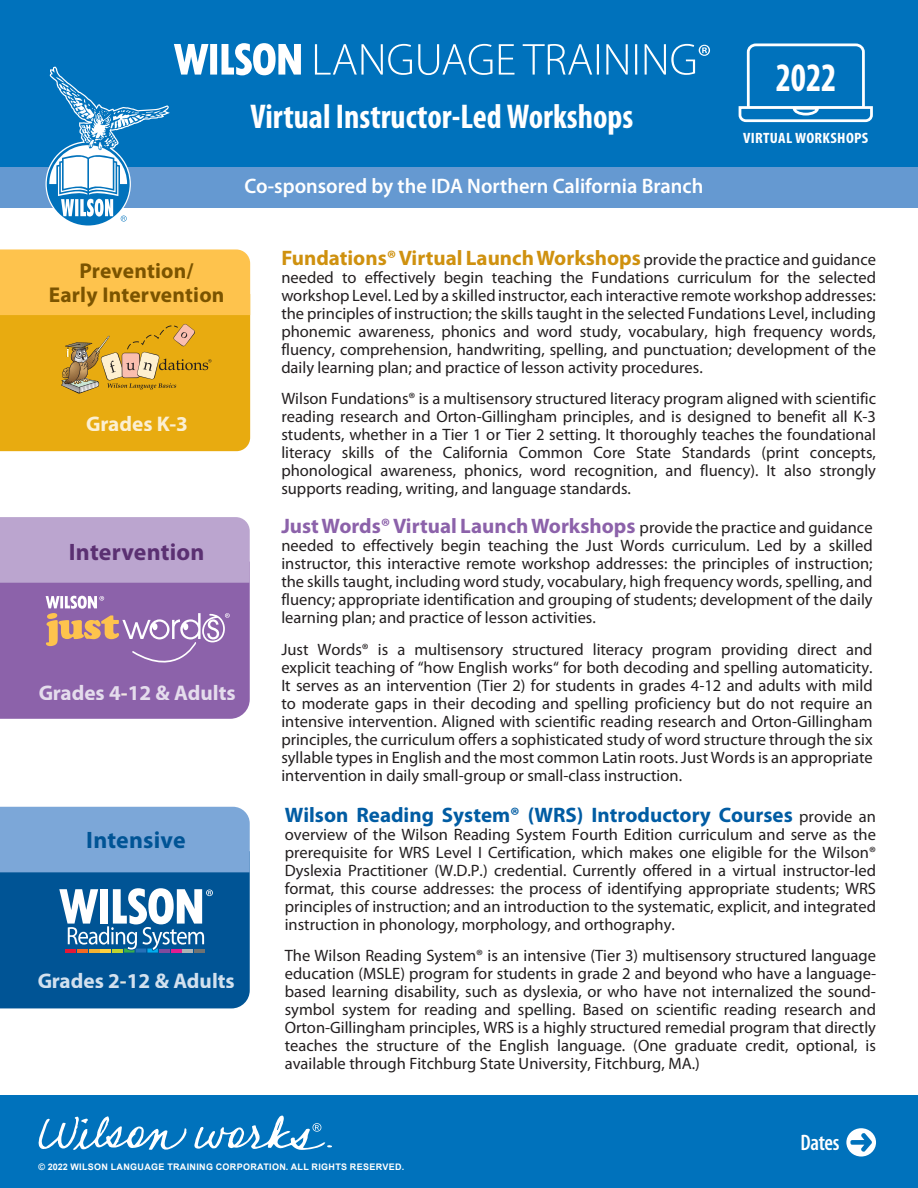
<style>
.page{position:relative;width:918px;height:1188px;background:#fff}
.page>*{position:absolute;margin:0;border:0;box-sizing:border-box;transform-origin:0 0}
.Head_0{font:700 condensed 40.5px "Myriad Pro";color:#fff;scale:.88 1}
.Head_0-2{font:700 condensed 34.5px "Myriad Pro";color:#fff}
.Sub_Head_1{font:700 23.85px "Myriad Pro";letter-spacing:.01em;color:#5b3072}
.Sub_Head_1-2{font:700 23.85px "Myriad Pro";letter-spacing:.01em;color:#005495}
.t1{font:600 condensed 22.5px "Myriad Pro";letter-spacing:-.015em;color:#fff}
.Sub_Head_1-3{font:700 21.45px/24.5px "Myriad Pro";letter-spacing:.01em;color:#7b5400;text-align:center}
.t2{font:700 21.15px "Myriad Pro";color:#eaf1f9}
.t3{font:700 21.15px "Myriad Pro";color:#efeaf4}
.t4{font:700 21.15px "Myriad Pro";color:#fef7e9}
.t5{font:700 21px "Myriad Pro";color:#cf910f}
.t6{font:700 21px "Myriad Pro";color:#8c62aa}
.t7{font:700 21px "Myriad Pro";color:#015ca3}
.Head_0-3{font:600 21px "Myriad Pro";color:#fff}
.t8{font:16.5px/18px "Myriad Pro";color:#231f20;text-align:justify}
.Head_0-4{font:700 condensed 15px "Myriad Pro";letter-spacing:.02em;color:#fff;scale:1.09 1}
.Label_Copyright{font:700 9px "Arial";letter-spacing:.035em;color:#fff}
.s1{color:#fef7e9}
.s2{font-weight:400;font-size:16.5px;color:#231f20}
</style>
<div class="page">
<div style="left:0;top:1095px;width:918px;height:93px;background:#0072bc"></div>
<svg style="left:38px;top:1116px;width:149px;height:34px"></svg>
<svg style="left:194px;top:1116px;width:138px;height:34px"></svg>
<svg style="left:846px;top:1128px;width:30px;height:29px"></svg>
<div style="left:0;top:0;width:918px;height:208px;background:#0072bc"></div>
<div style="left:0;top:167px;width:918px;height:40px;background:#6599d1"></div>
<svg style="left:47px;top:43px;width:680px;height:183px"></svg>
<svg style="left:738px;top:43px;width:135px;height:80px"></svg>
<svg style="left:0;top:517px;width:250px;height:202px;background:#a17eb6"></svg>
<svg style="left:0;top:249px;width:250px;height:202px;background:#ecb22c"></svg>
<svg style="left:0;top:807px;width:250px;height:201px;background:#3e7db2"></svg>
<p class="Head_0-2" style="left:251px;top:95px;width:384px">Virtual Instructor-Led Workshops</p>
<p class="Head_0-3" style="left:244px;top:174px;width:460px">Co-sponsored by the IDA Northern California Branch</p>
<p class="Head_0" style="left:776px;top:53px;width:71px">2022</p>
<p class="Head_0-4" style="left:743px;top:128px;width:117px">VIRTUAL WORKSHOPS</p>
<p class="Sub_Head_1-3" style="left:49px;top:258px;width:177px">Prevention/<br>Early Intervention</p>
<p class="t4" style="left:86px;top:412px;width:104px">Grades K-3</p>
<p class="Sub_Head_1" style="left:69px;top:539px;width:137px">Intervention</p>
<p class="t3" style="left:38px;top:681px;width:199px">Grades 4<span class="s1">-</span>12 &amp; Adults</p>
<p class="Sub_Head_1-2" style="left:86px;top:826px;width:101px">Intensive</p>
<p class="t2" style="left:37px;top:969px;width:199px">Grades 2<span class="s1">-</span>12 &amp; Adults</p>
<p class="t5" style="left:281px;top:246px;width:596px">Fundations® Virtual Launch Workshops <span class="s2">provide the practice and guidance</span></p>
<p class="t8" style="left:281px;top:269px;width:596px">needed to effectively begin teaching the Fundations curriculum for the selected workshop Level. Led by a skilled instructor, each interactive remote workshop addresses: the principles of instruction; the skills taught in the selected Fundations Level, including phonemic awareness, phonics and word study, vocabulary, high frequency words, fluency, comprehension, handwriting, spelling, and punctuation; development of the daily learning plan; and practice of lesson activity procedures.</p>
<p class="t8" style="left:281px;top:390px;width:596px">Wilson Fundations® is a multisensory structured literacy program aligned with scientific reading research and Orton-Gillingham principles, and is designed to benefit all K-3 students, whether in a Tier 1 or Tier 2 setting. It thoroughly teaches the foundational literacy skills of the California Common Core State Standards (print concepts, phonological awareness, phonics, word recognition, and fluency). It also strongly supports reading, writing, and language standards.</p>
<p class="t6" style="left:281px;top:515px;width:593px">Just Words® Virtual Launch Workshops <span class="s2">provide the practice and guidance</span></p>
<p class="t8" style="left:281px;top:537px;width:593px">needed to effectively begin teaching the Just Words curriculum. Led by a skilled instructor, this interactive remote workshop addresses: the principles of instruction; the skills taught, including word study, vocabulary, high frequency words, spelling, and fluency; appropriate identification and grouping of students; development of the daily learning plan; and practice of lesson activities.</p>
<p class="t8" style="left:281px;top:641px;width:593px">Just Words® is a multisensory structured literacy program providing direct and explicit teaching of “how English works“ for both decoding and spelling automaticity.<br>It serves as an intervention (Tier 2) for students in grades 4-12 and adults with mild to moderate gaps in their decoding and spelling proficiency but do not require an intensive intervention. Aligned with scientific reading research and Orton-Gillingham principles, the curriculum offers a sophisticated study of word structure through the six syllable types in English and the most common Latin roots. Just Words is an appropriate intervention in daily small-group or small-class instruction.</p>
<p class="t7" style="left:285px;top:803px;width:593px">Wilson Reading System® (WRS) Introductory Courses <span class="s2">provide an</span></p>
<p class="t8" style="left:285px;top:825px;width:593px">overview of the Wilson Reading System Fourth Edition curriculum and serve as the prerequisite for WRS Level I Certification, which makes one eligible for the Wilson® Dyslexia Practitioner (W.D.P.) credential. Currently offered in a virtual instructor-led format, this course addresses: the process of identifying appropriate students; WRS principles of instruction; and an introduction to the systematic, explicit, and integrated instruction in phonology, morphology, and orthography.</p>
<p class="t8" style="left:285px;top:947px;width:593px">The Wilson Reading System® is an intensive (Tier 3) multisensory structured language education (MSLE) program for students in grade 2 and beyond who have a language&shy;based learning disability, such as dyslexia, or who have not internalized the sound&shy;symbol system for reading and spelling. Based on scientific reading research and Orton-Gillingham principles, WRS is a highly structured remedial program that directly teaches the structure of the English language. (One graduate credit, optional, is available through Fitchburg State University, Fitchburg, MA.)</p>
<h3 class="t1" style="left:800px;top:1129px;width:41px">Dates</h3>
<p class="Label_Copyright" style="left:39px;top:1160px;width:367px">© 2022 WILSON LANGUAGE TRAINING CORPORATION. ALL RIGHTS RESERVED.</p>
</div>
